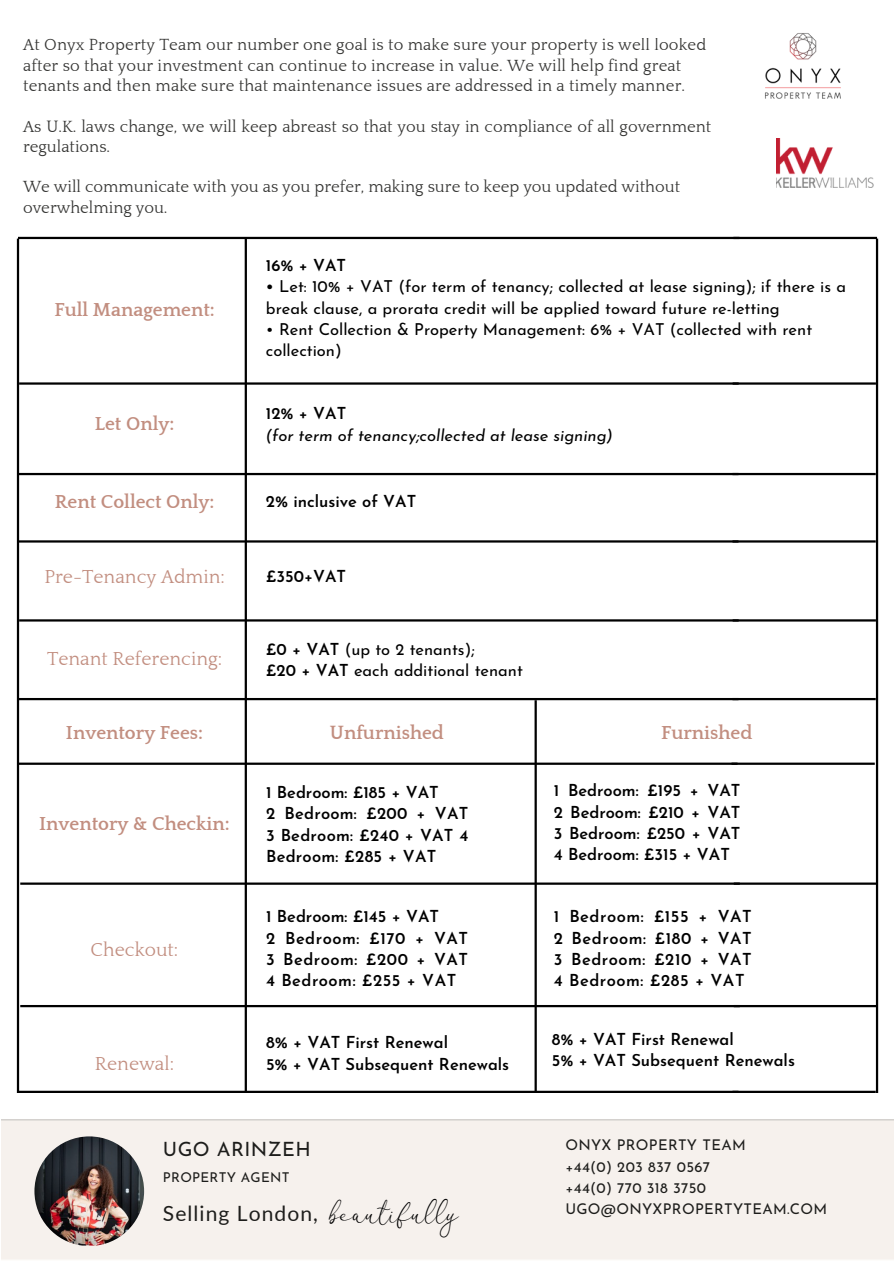
<style>
.page{position:relative;width:894px;height:1264px;background:#fff}
.page>*{position:absolute;margin:0;border:0;box-sizing:border-box;transform-origin:0 0}
.t1{font:45px "Flanella";color:#000}
.t2{font:21px "Lato";letter-spacing:.05em;color:#1d1d1b}
.t3{font:19.65px "Josefin Sans";letter-spacing:.02em;color:#1d1d1b}
.t4{font:700 19.35px "Quattrocento";color:#c28e80}
.t5{font:19.35px "Quattrocento";color:#c28e80}
.t6{font:16.65px/20.2px "Quattrocento";letter-spacing:.01em;color:#1d1d1b}
.t7{font:600 16.5px/21.3px "Josefin Sans";color:#000}
.t8{font:16.5px/21.3px "Josefin Sans";color:#000}
.t9{font:600 16.5px/21.3px "Josefin Sans";letter-spacing:.03em;color:#000}
.t10{font:italic 16.5px "Josefin Sans";color:#000}
.t11{font:14.85px/21.3px "Josefin Sans";letter-spacing:.02em;color:#1d1d1b}
.t12{font:13.5px "Josefin Sans";letter-spacing:.015em;color:#1d1d1b}
.s1{font-weight:600}
</style>
<div class="page">
<img style="left:16px;top:187px;width:863px;height:906px">
<div style="left:1px;top:1119px;width:891px;height:141px;background:#f6f1ed"></div>
<img style="left:34px;top:1136px;width:110px;height:109px">
<img style="left:776px;top:138px;width:98px;height:49px">
<img style="left:765px;top:33px;width:76px;height:66px">
<hr style="left:19px;top:619px;width:719px;height:2px;background:#000">
<hr style="left:732px;top:619px;width:143px;height:2px;background:#000">
<hr style="left:244px;top:239px;width:3px;height:853px;background:#000">
<hr style="left:17px;top:239px;width:2px;height:853px;background:#000">
<hr style="left:875px;top:239px;width:2px;height:853px;background:#000">
<hr style="left:19px;top:382px;width:719px;height:2px;background:#000">
<hr style="left:732px;top:382px;width:143px;height:2px;background:#000">
<hr style="left:19px;top:473px;width:719px;height:2px;background:#000">
<hr style="left:732px;top:473px;width:143px;height:2px;background:#000">
<hr style="left:19px;top:540px;width:719px;height:2px;background:#000">
<hr style="left:732px;top:540px;width:143px;height:2px;background:#000">
<hr style="left:19px;top:698px;width:719px;height:2px;background:#000">
<hr style="left:732px;top:698px;width:143px;height:2px;background:#000">
<hr style="left:18px;top:762px;width:719px;height:2px;background:#000">
<hr style="left:731px;top:762px;width:143px;height:2px;background:#000">
<hr style="left:20px;top:882px;width:719px;height:2px;background:#000">
<hr style="left:733px;top:882px;width:143px;height:2px;background:#000">
<hr style="left:20px;top:1004px;width:719px;height:3px;background:#000">
<hr style="left:733px;top:1004px;width:143px;height:3px;background:#000">
<hr style="left:19px;top:1090px;width:719px;height:2px;background:#000">
<hr style="left:732px;top:1090px;width:143px;height:2px;background:#000">
<hr style="left:534px;top:700px;width:2px;height:392px;background:#000">
<hr style="left:18px;top:237px;width:721px;height:2px;background:#000">
<hr style="left:733px;top:237px;width:143px;height:2px;background:#000">
<p class="t6" style="left:23px;top:35px;width:684px">At Onyx Property Team our number one goal is to make sure your property is well looked after so that your investment can continue to increase in value. We will help find great tenants and then make sure that maintenance issues are addressed in a timely manner.</p>
<p class="t6" style="left:23px;top:116px;width:689px">As U.K. laws change, we will keep abreast so that you stay in compliance of all government regulations.</p>
<p class="t6" style="left:23px;top:177px;width:658px">We will communicate with you as you prefer, making sure to keep you updated without overwhelming you.</p>
<h3 class="t4" style="left:54px;top:299px;width:162px">Full Management:</h3>
<p class="t4" style="left:95px;top:414px;width:81px">Let Only:</p>
<p class="t4" style="left:55px;top:491px;width:161px">Rent Collect Only:</p>
<p class="t5" style="left:44px;top:566px;width:182px">Pre-Tenancy Admin:</p>
<p class="t5" style="left:47px;top:649px;width:177px">Tenant Referencing:</p>
<p class="t4" style="left:66px;top:722px;width:138px">Inventory Fees:</p>
<h3 class="t4" style="left:39px;top:813px;width:192px">Inventory &amp; Checkin:</h3>
<p class="t5" style="left:91px;top:939px;width:89px">Checkout:</p>
<p class="t5" style="left:95px;top:1053px;width:81px">Renewal:</p>
<h6 class="t7" style="left:266px;top:256px;width:82px">16% + VAT</h6>
<h3 class="t8" style="left:266px;top:277px;width:581px"><span class="s1">•</span> Let: 10% + VAT (for term of tenancy; collected at lease signing); if there is a break clause, a prorata credit will be applied toward future re-letting</h3>
<h6 class="t8" style="left:266px;top:320px;width:547px">• Rent Collection &amp; Property Management: 6% + VAT (collected with rent collection)</h6>
<h3 class="t7" style="left:266px;top:404px;width:82px">12% + VAT</h3>
<h3 class="t10" style="left:266px;top:428px;width:348px">(for term of tenancy;collected at lease signing)</h3>
<h6 class="t7" style="left:266px;top:492px;width:152px">2% inclusive of VAT</h6>
<h3 class="t7" style="left:266px;top:567px;width:82px">£350+VAT</h3>
<p class="t8" style="left:266px;top:639px;width:210px"><span class="s1">£0 + VAT</span> (up to 2 tenants);</p>
<h4 class="t8" style="left:266px;top:661px;width:258px"><span class="s1">£20 + VAT</span> each additional tenant</h4>
<h6 class="t4" style="left:330px;top:722px;width:115px">Unfurnished</h6>
<h4 class="t4" style="left:660px;top:722px;width:93px">Furnished</h4>
<h5 class="t7" style="left:266px;top:783px;width:204px">1 Bedroom: £185 + VAT<br>2 Bedroom: £200 + VAT<br>3 Bedroom: £240 + VAT 4<br>Bedroom: £285 + VAT</h5>
<h4 class="t9" style="left:266px;top:907px;width:203px">1 Bedroom: £145 + VAT<br>2 Bedroom: £170 + VAT<br>3 Bedroom: £200 + VAT<br>4 Bedroom: £255 + VAT</h4>
<p class="t7" style="left:266px;top:1033px;width:245px">8% + VAT First Renewal<br>5% + VAT Subsequent Renewals</p>
<h6 class="t7" style="left:553px;top:781px;width:188px;text-align:justify">1 Bedroom: £195 + VAT 2 Bedroom: £210 + VAT 3 Bedroom: £250 + VAT 4 Bedroom: £315 + VAT</h6>
<h3 class="t7" style="left:553px;top:907px;width:199px;text-align:justify">1 Bedroom: £155 + VAT 2 Bedroom: £180 + VAT 3 Bedroom: £210 + VAT 4 Bedroom: £285 + VAT</h3>
<h4 class="t7" style="left:551px;top:1029px;width:245px">8% + VAT First Renewal<br>5% + VAT Subsequent Renewals</h4>
<h6 class="t3" style="left:163px;top:1141px;width:149px">UGO ARINZEH</h6>
<h4 class="t12" style="left:163px;top:1171px;width:128px">PROPERTY AGENT</h4>
<h6 class="t2" style="left:163px;top:1200px;width:156px">Selling London,</h6>
<p class="t1" style="left:330px;top:1188px;width:130px">beautifully</p>
<p class="t11" style="left:565px;top:1135px;width:182px">ONYX PROPERTY TEAM</p>
<p class="t11" style="left:565px;top:1157px;width:146px">+44(0) 203 837 0567</p>
<h2 class="t11" style="left:565px;top:1178px;width:263px">+44(0) 770 318 3750<br>UGO@ONYXPROPERTYTEAM.COM</h2>
</div>
